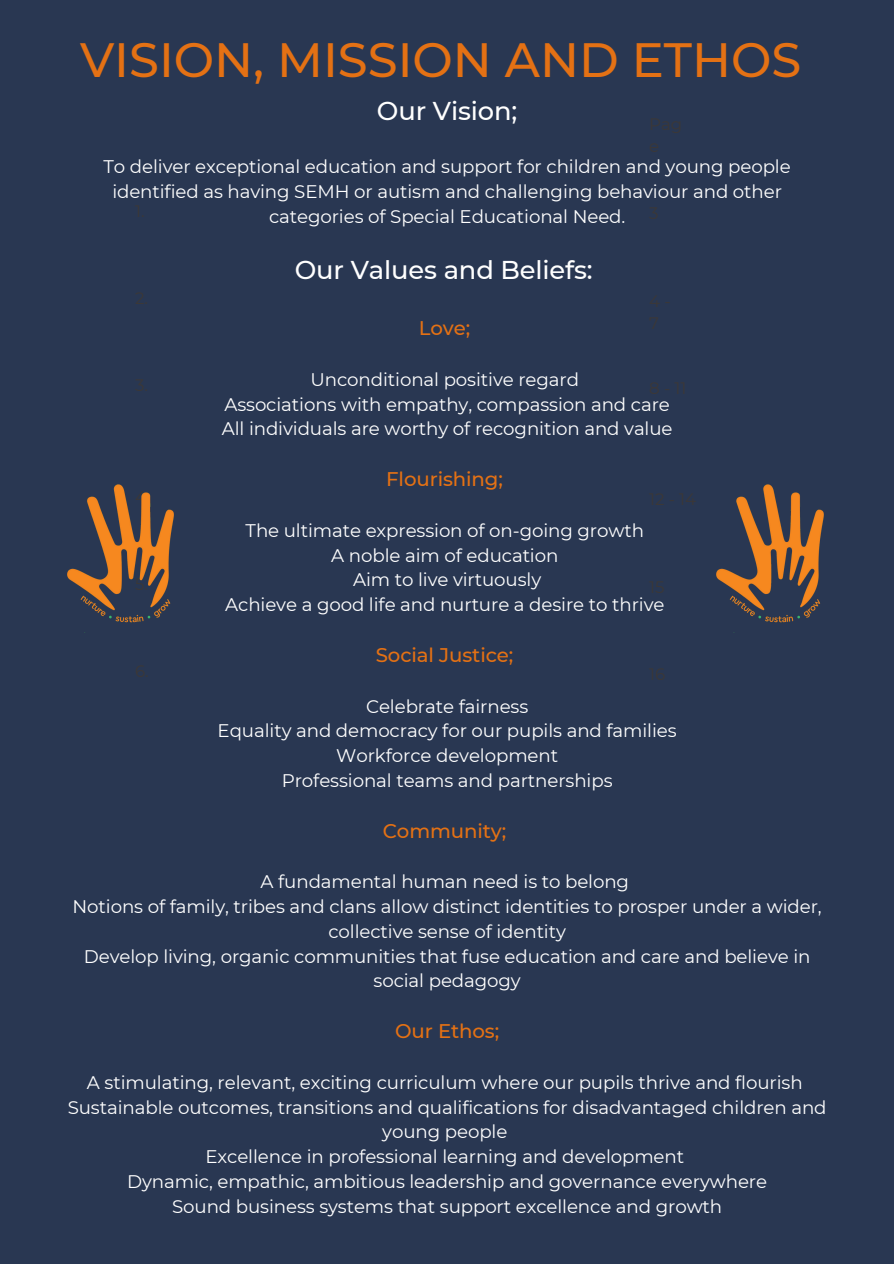
<style>
.page{position:relative;width:894px;height:1264px;background:#fff}
.page>*{position:absolute;margin:0;border:0;box-sizing:border-box;transform-origin:0 0}
.t1{font:500 48px "Montserrat";color:#e47114}
.t2{font:500 25.65px "Montserrat";letter-spacing:-.005em;color:#fff}
.t3{font:500 19.65px "Montserrat";letter-spacing:-.005em;color:#e47114}
.t4{font:18.15px/24.8px "Montserrat";letter-spacing:-.005em;color:#fff;text-align:center}
.t5{font:16.5px/22.5px "Montserrat";letter-spacing:-.005em;color:#3b3838}
</style>
<div class="page">
<div style="left:0;top:0;width:893px;height:1263px;background:#293752"></div>
<img style="left:716px;top:484px;width:108px;height:139px">
<img style="left:67px;top:484px;width:107px;height:139px">
<p class="t1" style="left:80px;top:31px;width:722px">VISION, MISSION AND ETHOS</p>
<p class="t2" style="left:377px;top:95px;width:142px">Our Vision;</p>
<p class="t4" style="left:104px;top:154px;width:688px">To deliver exceptional education and support for children and young people identified as having SEMH or autism and challenging behaviour and other categories of Special Educational Need.</p>
<p class="t2" style="left:295px;top:254px;width:299px">Our Values and Beliefs:</p>
<p class="t5" style="left:649px;top:113px;width:34px">Pag e</p>
<p class="t5" style="left:135px;top:199px;width:11px">1.</p>
<p class="t5" style="left:649px;top:202px;width:11px">3</p>
<p class="t5" style="left:135px;top:287px;width:14px">2.</p>
<p class="t5" style="left:649px;top:289px;width:23px">4 -<br>7</p>
<p class="t3" style="left:419px;top:316px;width:53px">Love;</p>
<p class="t4" style="left:310px;top:367px;width:270px">Unconditional positive regard</p>
<p class="t4" style="left:224px;top:392px;width:447px">Associations with empathy, compassion and care</p>
<p class="t4" style="left:222px;top:416px;width:452px">All individuals are worthy of recognition and value</p>
<p class="t3" style="left:386px;top:467px;width:118px">Flourishing;</p>
<p class="t4" style="left:245px;top:518px;width:400px">The ultimate expression of on-going growth</p>
<p class="t4" style="left:331px;top:542px;width:228px">A noble aim of education</p>
<p class="t4" style="left:353px;top:567px;width:190px">Aim to live virtuously</p>
<p class="t4" style="left:225px;top:592px;width:440px">Achieve a good life and nurture a desire to thrive</p>
<p class="t3" style="left:375px;top:642px;width:139px">Social Justice;</p>
<p class="t4" style="left:366px;top:693px;width:164px">Celebrate fairness</p>
<p class="t4" style="left:217px;top:718px;width:460px">Equality and democracy for our pupils and families</p>
<p class="t4" style="left:336px;top:743px;width:223px">Workforce development</p>
<p class="t4" style="left:282px;top:768px;width:332px">Professional teams and partnerships</p>
<p class="t3" style="left:382px;top:818px;width:125px">Community;</p>
<p class="t4" style="left:260px;top:869px;width:370px">A fundamental human need is to belong</p>
<p class="t4" style="left:73px;top:894px;width:750px">Notions of family, tribes and clans allow distinct identities to prosper under a wider, collective sense of identity</p>
<p class="t4" style="left:84px;top:943px;width:728px">Develop living, organic communities that fuse education and care and believe in social pedagogy</p>
<p class="t3" style="left:395px;top:1019px;width:106px">Our Ethos;</p>
<p class="t4" style="left:87px;top:1069px;width:717px">A stimulating, relevant, exciting curriculum where our pupils thrive and flourish</p>
<p class="t4" style="left:68px;top:1094px;width:760px">Sustainable outcomes, transitions and qualifications for disadvantaged children and young people</p>
<p class="t4" style="left:205px;top:1144px;width:480px">Excellence in professional learning and development</p>
<p class="t4" style="left:127px;top:1168px;width:641px">Dynamic, empathic, ambitious leadership and governance everywhere</p>
<p class="t4" style="left:172px;top:1193px;width:551px">Sound business systems that support excellence and growth</p>
<p class="t5" style="left:135px;top:374px;width:14px">3.</p>
<p class="t5" style="left:649px;top:377px;width:39px">8-11</p>
<p class="t5" style="left:135px;top:485px;width:16px">4.</p>
<p class="t5" style="left:649px;top:488px;width:48px">12 - 14</p>
<p class="t5" style="left:135px;top:573px;width:14px">5.</p>
<p class="t5" style="left:649px;top:575px;width:17px">15</p>
<p class="t5" style="left:135px;top:660px;width:15px">6.</p>
<p class="t5" style="left:649px;top:663px;width:17px">16</p>
</div>
